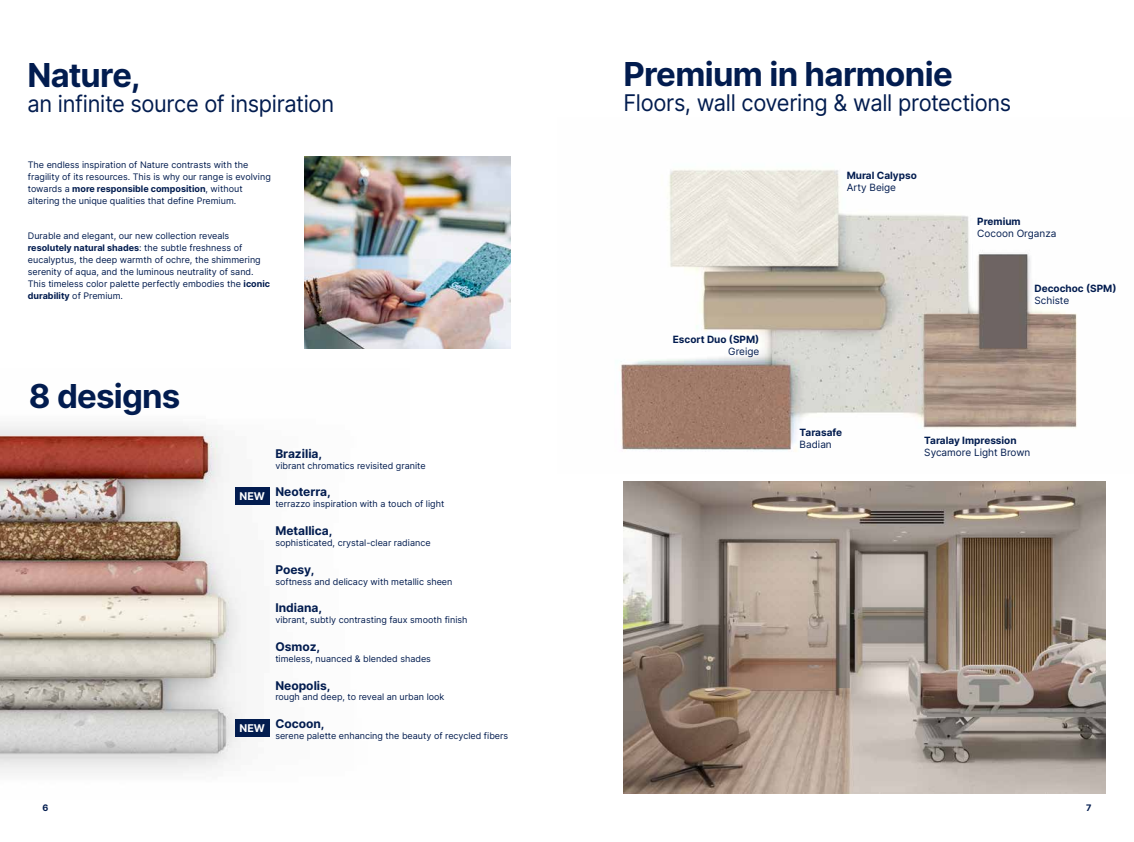
<style>
.page{position:relative;width:1134px;height:842px;background:#fff}
.page>*{position:absolute;margin:0;border:0;box-sizing:border-box;transform-origin:0 0}
.t1{font:700 33px "Inter";letter-spacing:-.02em;color:#021c4f}
.t2{font:23px "Inter";letter-spacing:-.015em;color:#021c4f;scale:.95 1}
.t3{font:700 12px "Inter";color:#021c4f}
.t4{font:700 10.7px "Inter";color:#fff}
.t5{font:700 10px "Inter";color:#021c4f}
.t6{font:10px "Inter";color:#021c4f}
.t7{font:9px/12px "Inter";color:#021c4f}
.t8{font:700 9px "Inter";color:#021c4f}
.s1{font-weight:700}
</style>
<div class="page">
<img style="left:0;top:426px;width:270px;height:347px">
<img style="left:304px;top:156px;width:206px;height:192px">
<div style="left:235px;top:488px;width:34px;height:17px;background:#021c4f"></div>
<div style="left:235px;top:719px;width:34px;height:18px;background:#021c4f"></div>
<img style="left:624px;top:482px;width:482px;height:311px">
<img style="left:620px;top:169px;width:457px;height:283px">
<h1 class="t1" style="left:27px;top:51px;width:115px">Nature,</h1>
<h2 class="t2" style="left:27px;top:87px;width:324px">an infinite source of inspiration</h2>
<p class="t7" style="left:28px;top:158px;width:244px">The endless inspiration of Nature contrasts with the fragility of its resources. This is why our range is evolving towards a <span class="s1">more responsible composition</span>, without altering the unique qualities that define Premium.</p>
<p class="t7" style="left:28px;top:229px;width:244px">Durable and elegant, our new collection reveals <span class="s1">resolutely natural shades</span>: the subtle freshness of eucalyptus, the deep warmth of ochre, the shimmering serenity of aqua, and the luminous neutrality of sand.<br>This timeless color palette perfectly embodies the <span class="s1">iconic durability</span> of Premium.</p>
<h1 class="t1" style="left:29px;top:372px;width:153px">8 designs</h1>
<p class="t4" style="left:240px;top:489px;width:27px">NEW</p>
<p class="t4" style="left:240px;top:720px;width:27px">NEW</p>
<h3 class="t3" style="left:275px;top:445px;width:48px">Brazilia,</h3>
<p class="t7" style="left:275px;top:459px;width:152px">vibrant chromatics revisited granite</p>
<h3 class="t3" style="left:275px;top:483px;width:57px">Neoterra,</h3>
<p class="t7" style="left:275px;top:498px;width:170px">terrazzo inspiration with a touch of light</p>
<h3 class="t3" style="left:275px;top:522px;width:59px">Metallica,</h3>
<p class="t7" style="left:275px;top:536px;width:157px">sophisticated, crystal-clear radiance</p>
<h3 class="t3" style="left:275px;top:561px;width:41px">Poesy,</h3>
<p class="t7" style="left:275px;top:575px;width:179px">softness and delicacy with metallic sheen</p>
<h3 class="t3" style="left:275px;top:599px;width:48px">Indiana,</h3>
<p class="t7" style="left:275px;top:614px;width:194px">vibrant, subtly contrasting faux smooth finish</p>
<h3 class="t3" style="left:275px;top:638px;width:46px">Osmoz,</h3>
<p class="t7" style="left:275px;top:652px;width:157px">timeless, nuanced &amp; blended shades</p>
<h3 class="t3" style="left:275px;top:676px;width:57px">Neopolis,</h3>
<p class="t7" style="left:275px;top:691px;width:171px">rough and deep, to reveal an urban look</p>
<h3 class="t3" style="left:275px;top:715px;width:51px">Cocoon,</h3>
<p class="t7" style="left:275px;top:729px;width:234px">serene palette enhancing the beauty of recycled fibers</p>
<h1 class="t1" style="left:624px;top:50px;width:331px">Premium in harmonie</h1>
<h2 class="t2" style="left:624px;top:86px;width:410px">Floors, wall covering &amp; wall protections</h2>
<p class="t5" style="left:673px;top:332px;width:88px">Escort Duo (SPM)</p>
<p class="t6" style="left:728px;top:344px;width:33px">Greige</p>
<p class="t5" style="left:847px;top:168px;width:72px">Mural Calypso</p>
<p class="t6" style="left:847px;top:180px;width:51px">Arty Beige</p>
<p class="t5" style="left:977px;top:214px;width:45px">Premium</p>
<p class="t6" style="left:977px;top:226px;width:81px">Cocoon Organza</p>
<p class="t5" style="left:1034px;top:281px;width:84px">Decochoc (SPM)</p>
<p class="t6" style="left:1034px;top:293px;width:36px">Schiste</p>
<p class="t5" style="left:800px;top:425px;width:44px">Tarasafe</p>
<p class="t6" style="left:800px;top:437px;width:34px">Badian</p>
<p class="t5" style="left:924px;top:433px;width:94px">Taralay Impression</p>
<p class="t6" style="left:924px;top:445px;width:108px">Sycamore Light Brown</p>
<p class="t8" style="left:43px;top:801px;width:7px">6</p>
<p class="t8" style="left:1086px;top:801px;width:7px">7</p>
</div>
